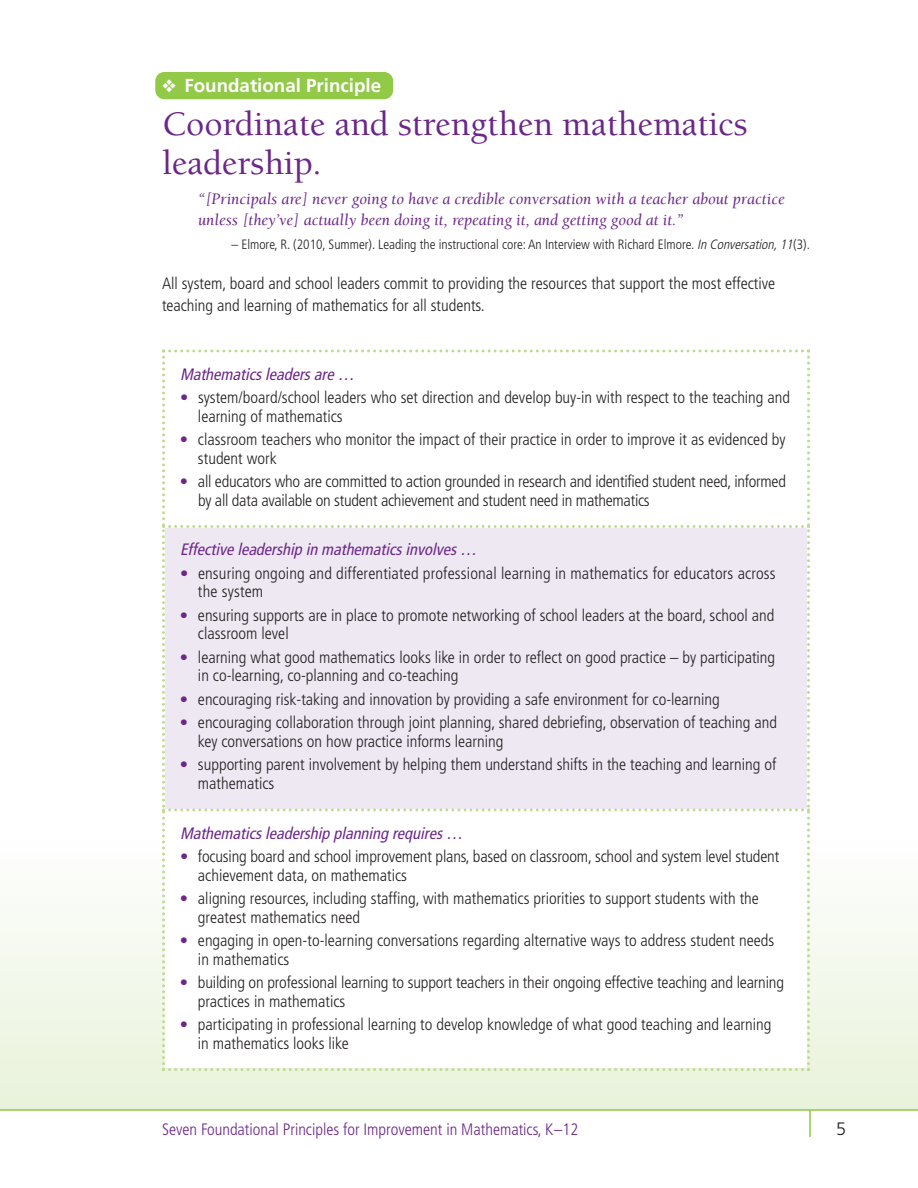
<style>
.page{position:relative;width:918px;height:1188px;background:#fff}
.page>*{position:absolute;margin:0;border:0;box-sizing:border-box;transform-origin:0 0}
.t1{font:500 35.25px/39px "Berkeley";color:#6c2789}
.t2{font:700 18.75px "Frutiger";color:#fff}
.t3{font:300 18px "Frutiger";color:#231f20}
.t4{font:300 condensed 16.5px/18.8px "Frutiger";color:#231f20}
.t5{font:italic 16.5px/21px "Berkeley";color:#6c2789}
.t6{font:italic condensed 16.5px "Frutiger";color:#6c2789}
.t7{font:300 condensed 16.5px "Frutiger";color:#6c2789}
.t8{font:300 condensed 13.5px "Frutiger";color:#231f20}
.s1{font-style:italic}
.s2{color:#6c2789}
</style>
<div class="page">
<hr style="left:809px;top:1110px;width:2px;height:27px;background:#92c947">
<div style="left:0;top:838px;width:918px;height:272px;background:linear-gradient(to bottom,#fefefe,#e9f2da)"></div>
<svg style="left:162px;top:350px;width:648px;height:721px"></svg>
<div style="left:155px;top:72px;width:238px;height:27px;background:#92c947;border-radius:9px"></div>
<hr style="left:0;top:1109px;width:918px;height:2px;background:#92c947">
<p class="t2" style="left:162px;top:78px;width:221px">❖ Foundational Principle</p>
<h1 class="t1" style="left:162px;top:108px;width:587px">Coordinate and strengthen mathematics leadership.</h1>
<p class="t5" style="left:198px;top:190px;width:588px">“[Principals are] never going to have a credible conversation with a teacher about practice unless [they’ve] actually been doing it, repeating it, and getting good at it.”</p>
<p class="t8" style="left:231px;top:239px;width:580px">– Elmore, R. (2010, Summer). Leading the instructional core: An Interview with Richard Elmore. <span class="s1">InConversation,11</span>(3).</p>
<p class="t4" style="left:162px;top:274px;width:615px;line-height:21.8px">All system, board and school leaders commit to providing the resources that support the most effective teaching and learning of mathematics for all students.</p>
<p class="t6" style="left:180px;top:368px;width:179px">Mathematics leaders are …</p>
<p class="t4" style="left:198px;top:389px;width:594px;text-indent:-18px"><span class="s2">•</span> system/board/school leaders who set direction and develop buy-in with respect to the teaching and learning of mathematics</p>
<p class="t4" style="left:198px;top:431px;width:589px;text-indent:-18px"><span class="s2">•</span> classroom teachers who monitor the impact of their practice in order to improve it as evidenced by student work</p>
<p class="t4" style="left:198px;top:473px;width:590px;text-indent:-18px"><span class="s2">•</span> all educators who are committed to action grounded in research and identified student need, informed by all data available on student achievement and student need in mathematics</p>
<p class="t6" style="left:180px;top:543px;width:301px">Effective leadership in mathematics involves …</p>
<p class="t4" style="left:198px;top:565px;width:579px;text-indent:-18px"><span class="s2">•</span> ensuring ongoing and differentiated professional learning in mathematics for educators across the system</p>
<p class="t4" style="left:198px;top:607px;width:578px;text-indent:-18px"><span class="s2">•</span> ensuring supports are in place to promote networking of school leaders at the board, school and classroom level</p>
<p class="t4" style="left:198px;top:649px;width:579px;text-indent:-18px"><span class="s2">•</span> learning what good mathematics looks like in order to reflect on good practice – by participating in co-learning, co-planning and co-teaching</p>
<p class="t4" style="left:180px;top:691px;width:541px"><span class="s2">•</span> encouraging risk-taking and innovation by providing a safe environment for co-learning</p>
<p class="t4" style="left:198px;top:714px;width:581px;text-indent:-18px"><span class="s2">•</span> encouraging collaboration through joint planning, shared debriefing, observation of teaching and key conversations on how practice informs learning</p>
<p class="t4" style="left:198px;top:756px;width:580px;text-indent:-18px"><span class="s2">•</span> supporting parent involvement by helping them understand shifts in the teaching and learning of mathematics</p>
<p class="t6" style="left:180px;top:826px;width:287px">Mathematics leadership planning requires …</p>
<p class="t4" style="left:198px;top:848px;width:583px;text-indent:-18px"><span class="s2">•</span> focusing board and school improvement plans, based on classroom, school and system level student achievement data, on mathematics</p>
<p class="t4" style="left:198px;top:890px;width:562px;text-indent:-18px"><span class="s2">•</span> aligning resources, including staffing, with mathematics priorities to support students with the greatest mathematics need</p>
<p class="t4" style="left:198px;top:932px;width:578px;text-indent:-18px"><span class="s2">•</span> engaging in open-to-learning conversations regarding alternative ways to address student needs in mathematics</p>
<p class="t4" style="left:198px;top:974px;width:588px;text-indent:-18px"><span class="s2">•</span> building on professional learning to support teachers in their ongoing effective teaching and learning practices in mathematics</p>
<p class="t4" style="left:198px;top:1016px;width:575px;text-indent:-18px"><span class="s2">•</span> participating in professional learning to develop knowledge of what good teaching and learning in mathematics looks like</p>
<p class="t7" style="left:162px;top:1122px;width:418px">Seven Foundational Principles for Improvement in Mathematics, K–12</p>
<p class="t3" style="left:836px;top:1121px;width:12px">5</p>
</div>
